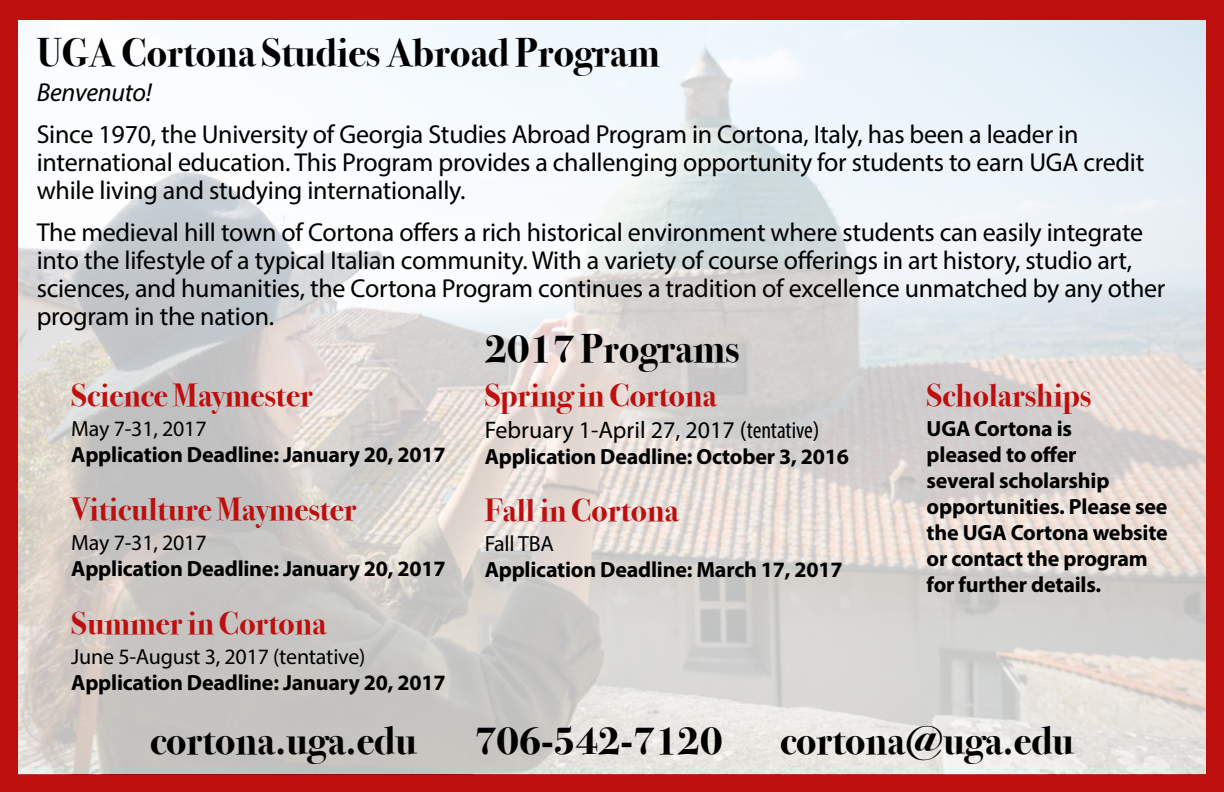
<style>
.page{position:relative;width:1224px;height:792px;background:#be0f0f}
.page>*{position:absolute;margin:0;border:0;box-sizing:border-box;transform-origin:0 0}
.Heading_style{font:700 40px "Bodoni Svty Two ITCTT";color:#000}
.Program_heading_styl{font:700 32px "Bodoni Svty Two ITCTT";color:#be0f0f}
.body_text_style{font:26px/28px "Myriad Pro";letter-spacing:-.01em;color:#000}
.body_text_style-2{font:italic 26px "Myriad Pro";letter-spacing:-.01em;color:#000}
.t1{font:24px "Myriad Pro";color:#000}
.Paragraph_Style_1{font:700 22px/26px "Myriad Pro";letter-spacing:-.01em;color:#000}
.body_text_style-3{font:22px "Myriad Pro";letter-spacing:-.01em;color:#000}
.s1{font-stretch:condensed}
</style>
<div class="page">
<img style="left:18px;top:20px;width:1188px;height:754px">
<p class="Heading_style" style="left:37px;top:20px;width:625px">UGA Cortona Studies Abroad Program</p>
<p class="body_text_style-2" style="left:37px;top:76px;width:117px">Benvenuto!</p>
<p class="body_text_style" style="left:37px;top:120px;width:1109px">Since 1970, the University of Georgia Studies Abroad Program in Cortona, Italy, has been a leader in international education. This Program provides a challenging opportunity for students to earn UGA credit while living and studying internationally.</p>
<p class="body_text_style" style="left:37px;top:218px;width:1130px">The medieval hill town of Cortona offers a rich historical environment where students can easily integrate into the lifestyle of a typical Italian community. With a variety of course offerings in art history, studio art, sciences, and humanities, the Cortona Program continues a tradition of excellence unmatched by any other program in the nation.</p>
<p class="Program_heading_styl" style="left:71px;top:369px;width:243px">Science Maymester</p>
<p class="body_text_style-3" style="left:71px;top:415px;width:137px">May 7-31, 2017</p>
<p class="Paragraph_Style_1" style="left:71px;top:441px;width:376px">Application Deadline: January 20, 2017</p>
<p class="Program_heading_styl" style="left:71px;top:483px;width:287px">Viticulture Maymester</p>
<p class="body_text_style-3" style="left:71px;top:529px;width:137px">May 7-31, 2017</p>
<p class="Paragraph_Style_1" style="left:71px;top:555px;width:376px">Application Deadline: January 20, 2017</p>
<p class="Program_heading_styl" style="left:71px;top:597px;width:257px">Summer in Cortona</p>
<p class="body_text_style-3" style="left:71px;top:643px;width:296px">June 5-August 3, 2017 (tentative)</p>
<p class="Paragraph_Style_1" style="left:71px;top:669px;width:376px">Application Deadline: January 20, 2017</p>
<p class="Heading_style" style="left:485px;top:316px;width:256px">2017 Programs</p>
<p class="Program_heading_styl" style="left:485px;top:369px;width:234px">Spring in Cortona</p>
<p class="t1" style="left:485px;top:415px;width:337px">February 1-April 27, 2017 (<span class="s1">tentative</span>)</p>
<p class="Paragraph_Style_1" style="left:485px;top:443px;width:366px">Application Deadline: October 3, 2016</p>
<p class="Program_heading_styl" style="left:485px;top:484px;width:195px">Fall in Cortona</p>
<p class="body_text_style-3" style="left:485px;top:530px;width:71px">Fall TBA</p>
<p class="Paragraph_Style_1" style="left:485px;top:556px;width:360px">Application Deadline: March 17, 2017</p>
<p class="Program_heading_styl" style="left:927px;top:369px;width:166px">Scholarships</p>
<p class="Paragraph_Style_1" style="left:927px;top:415px;width:243px">UGA Cortona is<br>pleased to offer<br>several scholarship opportunities. Please see the UGA Cortona website or contact the program for further details.</p>
<p class="Heading_style" style="left:150px;top:707px;width:268px">cortona.uga.edu</p>
<p class="Heading_style" style="left:474px;top:707px;width:250px">706-542-7120</p>
<p class="Heading_style" style="left:780px;top:707px;width:296px">cortona@uga.edu</p>
</div>
